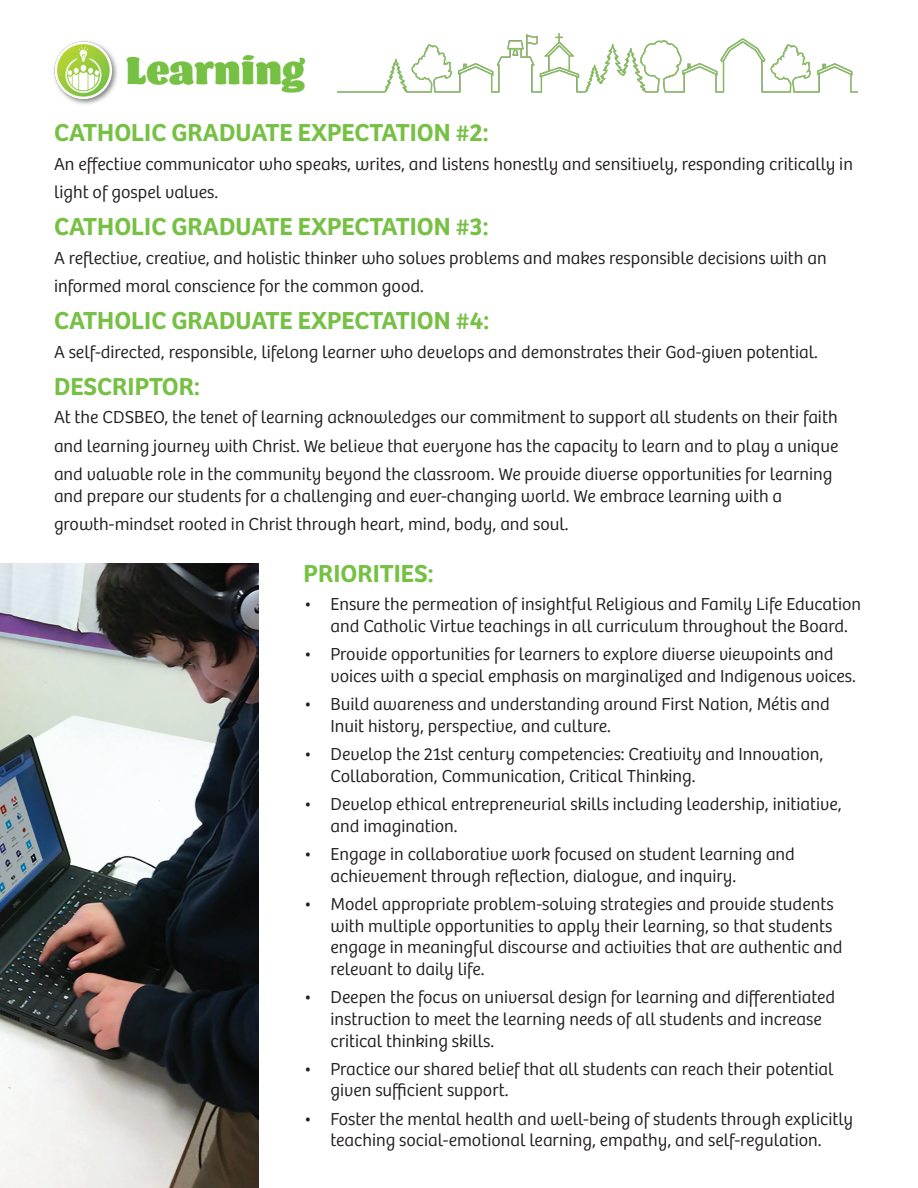
<style>
.page{position:relative;width:918px;height:1188px;background:#fff}
.page>*{position:absolute;margin:0;border:0;box-sizing:border-box;transform-origin:0 0}
.Header_1{font:39px "Barricada Pro";color:#76c044}
.Header_2{font:600 25.5px "Bree";color:#76c044}
.Paragraph_Style_1{font:300 18px/21.6px "Bree";color:#231f20}
</style>
<div class="page">
<img style="left:0;top:564px;width:258px;height:624px">
<img style="left:54px;top:41px;width:64px;height:64px">
<img style="left:337px;top:33px;width:521px;height:60px">
<p class="Header_1" style="left:126px;top:47px;width:181px">Learning</p>
<p class="Header_2" style="left:54px;top:113px;width:436px">CATHOLIC GRADUATE EXPECTATION #2:</p>
<p class="Paragraph_Style_1" style="left:54px;top:152px;width:800px">An effective communicator who speaks, writes, and listens honestly and sensitively, responding critically in</p>
<p class="Paragraph_Style_1" style="left:54px;top:180px;width:166px">light of gospel values.</p>
<p class="Header_2" style="left:54px;top:207px;width:436px">CATHOLIC GRADUATE EXPECTATION #3:</p>
<p class="Paragraph_Style_1" style="left:54px;top:246px;width:774px">A reflective, creative, and holistic thinker who solves problems and makes responsible decisions with an</p>
<p class="Paragraph_Style_1" style="left:54px;top:274px;width:371px">informed moral conscience for the common good.</p>
<p class="Header_2" style="left:54px;top:301px;width:437px">CATHOLIC GRADUATE EXPECTATION #4:</p>
<p class="Paragraph_Style_1" style="left:54px;top:340px;width:765px">A self-directed, responsible, lifelong learner who develops and demonstrates their God-given potential.</p>
<p class="Header_2" style="left:54px;top:367px;width:147px">DESCRIPTOR:</p>
<p class="Paragraph_Style_1" style="left:54px;top:405px;width:785px">At the CDSBEO, the tenet of learning acknowledges our commitment to support all students on their faith</p>
<p class="Paragraph_Style_1" style="left:54px;top:434px;width:786px">and learning journey with Christ. We believe that everyone has the capacity to learn and to play a unique</p>
<p class="Paragraph_Style_1" style="left:54px;top:462px;width:780px">and valuable role in the community beyond the classroom. We provide diverse opportunities for learning and prepare our students for a challenging and ever-changing world. We embrace learning with a</p>
<p class="Paragraph_Style_1" style="left:54px;top:512px;width:516px">growth-mindset rooted in Christ through heart, mind, body, and soul.</p>
<p class="Header_2" style="left:303px;top:554px;width:132px">PRIORITIES:</p>
<p class="Paragraph_Style_1" style="left:330px;top:593px;width:532px;text-indent:-27px">• Ensure the permeation of insightful Religious and Family Life Education and Catholic Virtue teachings in all curriculum throughout the Board.</p>
<p class="Paragraph_Style_1" style="left:330px;top:642px;width:527px;text-indent:-27px">• Provide opportunities for learners to explore diverse viewpoints and voices with a special emphasis on marginalized and Indigenous voices.</p>
<p class="Paragraph_Style_1" style="left:330px;top:692px;width:501px;text-indent:-27px">• Build awareness and understanding around First Nation, Métis and<br>Inuit history, perspective, and culture.</p>
<p class="Paragraph_Style_1" style="left:330px;top:742px;width:494px;text-indent:-27px">• Develop the 21st century competencies: Creativity and Innovation,<br>Collaboration, Communication, Critical Thinking.</p>
<p class="Paragraph_Style_1" style="left:330px;top:792px;width:513px;text-indent:-27px">• Develop ethical entrepreneurial skills including leadership, initiative, and imagination.</p>
<p class="Paragraph_Style_1" style="left:330px;top:842px;width:466px;text-indent:-27px">• Engage in collaborative work focused on student learning and achievement through reflection, dialogue, and inquiry.</p>
<p class="Paragraph_Style_1" style="left:330px;top:892px;width:514px;text-indent:-27px">• Model appropriate problem-solving strategies and provide students with multiple opportunities to apply their learning, so that students engage in meaningful discourse and activities that are authentic and relevant to daily life.</p>
<p class="Paragraph_Style_1" style="left:330px;top:985px;width:506px;text-indent:-27px">• Deepen the focus on universal design for learning and differentiated instruction to meet the learning needs of all students and increase critical thinking skills.</p>
<p class="Paragraph_Style_1" style="left:330px;top:1057px;width:505px;text-indent:-27px">• Practice our shared belief that all students can reach their potential given sufficient support.</p>
<p class="Paragraph_Style_1" style="left:303px;top:1107px;width:551px;text-align:center">• Foster the mental health and well-being of students through explicitly teaching social-emotional learning, empathy, and self-regulation.</p>
</div>
